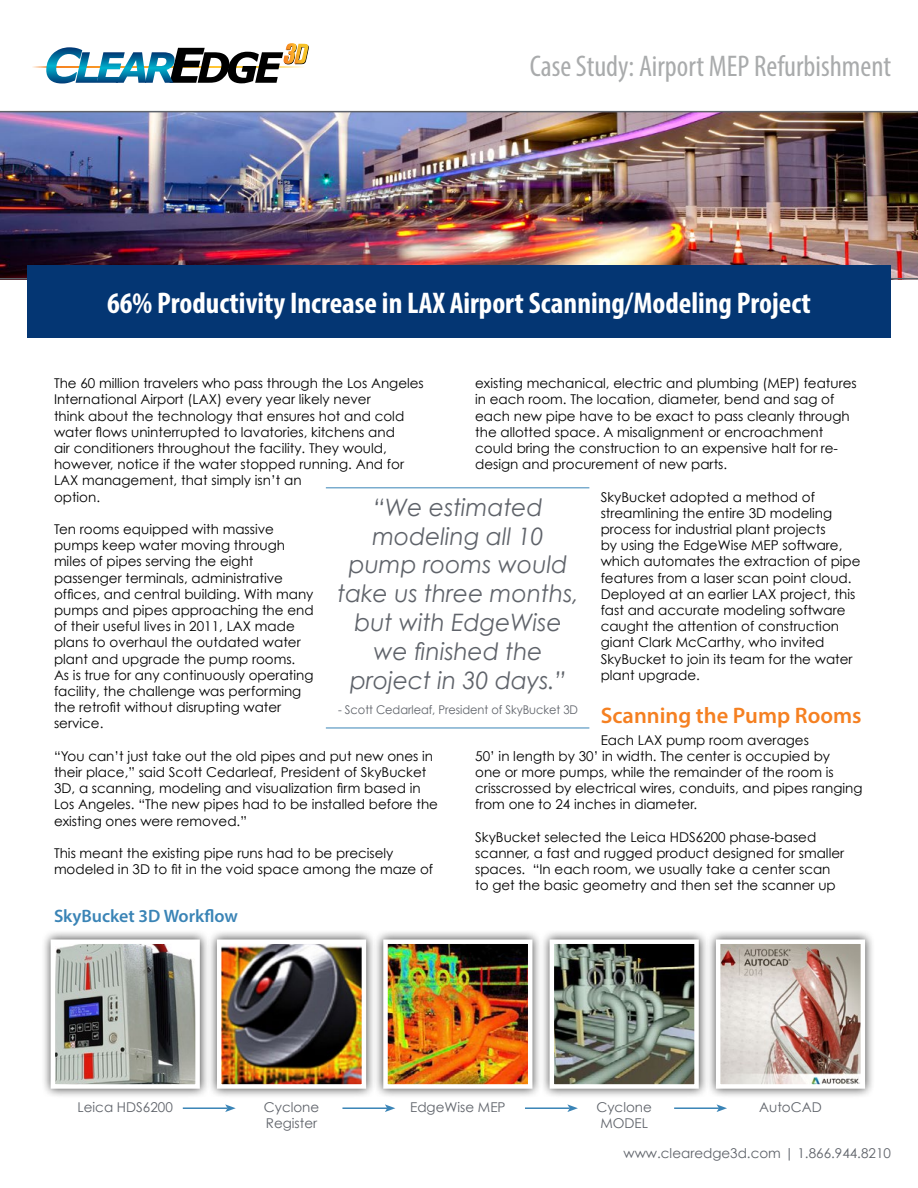
<style>
.page{position:relative;width:918px;height:1188px;background:#fff}
.page>*{position:absolute;margin:0;border:0;box-sizing:border-box;transform-origin:0 0}
.t1{font:700 condensed 30px "Myriad Pro";color:#fff}
.t2{font:condensed 30px "Myriad Pro";color:#a9abac}
.t3{font:italic 24px/28.8px "Century Gothic";color:#5f636a;text-align:center}
.t4{font:600 22.5px "Myriad Pro";color:#f58021}
.t5{font:600 18px "Myriad Pro";color:#3a84b6}
.t6{font:13.5px/16.2px "Century Gothic";color:#000}
.t7{font:13.5px/16.2px "Century Gothic";color:#5f636a}
.t8{font:12px "Century Gothic";letter-spacing:-.005em;color:#5f636a;scale:.95 1}
</style>
<div class="page">
<img style="left:0;top:112px;width:918px;height:166px">
<hr style="left:0;top:278px;width:918px;height:1px;background:#5f636a">
<svg style="left:33px;top:67px;width:13px;height:1px"></svg>
<svg style="left:46px;top:43px;width:263px;height:40px"></svg>
<div style="left:27px;top:266px;width:864px;height:72px;background:#043673"></div>
<hr style="left:0;top:111px;width:918px;height:1px;background:#5f636a">
<div style="left:41px;top:930px;width:169px;height:169px;background:#000;opacity:.75"></div>
<img style="left:56px;top:944px;width:139px;height:140px">
<div style="left:51px;top:939px;width:149px;height:150px;border:4px solid #fff"></div>
<div style="left:207px;top:930px;width:169px;height:169px;background:#000;opacity:.75"></div>
<img style="left:222px;top:944px;width:139px;height:140px">
<div style="left:217px;top:939px;width:149px;height:150px;border:4px solid #fff"></div>
<div style="left:374px;top:930px;width:168px;height:169px;background:#000;opacity:.75"></div>
<img style="left:388px;top:944px;width:139px;height:140px">
<div style="left:383px;top:939px;width:149px;height:150px;border:4px solid #fff"></div>
<div style="left:540px;top:930px;width:169px;height:169px;background:#000;opacity:.75"></div>
<img style="left:555px;top:944px;width:139px;height:140px">
<div style="left:550px;top:939px;width:149px;height:150px;border:4px solid #fff"></div>
<div style="left:706px;top:930px;width:169px;height:169px;background:#000;opacity:.75"></div>
<img style="left:721px;top:944px;width:139px;height:140px">
<div style="left:716px;top:939px;width:149px;height:150px;border:4px solid #fff"></div>
<hr style="left:183px;top:1107px;width:45px;height:2px;background:#3a84b6">
<svg style="left:225px;top:1104px;width:11px;height:8px"></svg>
<hr style="left:342px;top:1107px;width:45px;height:2px;background:#3a84b6">
<svg style="left:385px;top:1104px;width:10px;height:8px"></svg>
<hr style="left:525px;top:1107px;width:45px;height:2px;background:#3a84b6">
<svg style="left:567px;top:1104px;width:11px;height:8px"></svg>
<hr style="left:674px;top:1107px;width:45px;height:2px;background:#3a84b6">
<svg style="left:717px;top:1104px;width:10px;height:8px"></svg>
<hr style="left:326px;top:488px;width:263px;height:1px;background:#3a84b6">
<hr style="left:326px;top:728px;width:263px;height:1px;background:#3a84b6">
<h1 class="t2" style="left:530px;top:48px;width:363px">Case Study: Airport MEP Refurbishment</h1>
<h1 class="t1" style="left:107px;top:284px;width:705px">66% Productivity Increase in LAX Airport Scanning/Modeling Project</h1>
<p class="t6" style="left:475px;top:375px;width:383px">existing mechanical, electric and plumbing (MEP) features in each room. The location, diameter, bend and sag of each new pipe have to be exact to pass cleanly through the allotted space. A misalignment or encroachment could bring the construction to an expensive halt for re&shy;design and procurement of new parts.</p>
<p class="t6" style="left:601px;top:488px;width:261px">SkyBucket adopted a method of streamlining the entire 3D modeling process for industrial plant projects<br>by using the EdgeWise MEP software, which automates the extraction of pipe features from a laser scan point cloud.<br>Deployed at an earlier LAX project, this fast and accurate modeling software caught the attention of construction giant Clark McCarthy, who invited SkyBucket to join its team for the water plant upgrade.</p>
<h3 class="t4" style="left:601px;top:701px;width:263px">Scanning the Pump Rooms</h3>
<p class="t6" style="left:475px;top:731px;width:389px;text-indent:125px">Each LAX pump room averages<br>50’ in length by 30’ in width. The center is occupied by<br>one or more pumps, while the remainder of the room is crisscrossed by electrical wires, conduits, and pipes ranging from one to 24 inches in diameter.</p>
<p class="t6" style="left:475px;top:829px;width:371px">SkyBucket selected the Leica HDS6200 phase-based scanner, a fast and rugged product designed for smaller spaces. “In each room, we usually take a center scan to get the basic geometry and then set the scanner up</p>
<p class="t6" style="left:54px;top:375px;width:371px">The 60 million travelers who pass through the Los Angeles International Airport (LAX) every year likely never<br>think about the technology that ensures hot and cold water flows uninterrupted to lavatories, kitchens and<br>air conditioners throughout the facility. They would, however, notice if the water stopped running. And for LAX management, that simply isn’t an<br>option.</p>
<p class="t6" style="left:54px;top:521px;width:261px">Ten rooms equipped with massive pumps keep water moving through miles of pipes serving the eight passenger terminals, administrative offices, and central building. With many pumps and pipes approaching the end of their useful lives in 2011, LAX made plans to overhaul the outdated water plant and upgrade the pump rooms.<br>As is true for any continuously operating facility, the challenge was performing the retrofit without disrupting water service.</p>
<p class="t6" style="left:54px;top:748px;width:386px">“You can’t just take out the old pipes and put new ones in their place,” said Scott Cedarleaf, President of SkyBucket 3D, a scanning, modeling and visualization firm based in Los Angeles. “The new pipes had to be installed before the existing ones were removed.”</p>
<p class="t6" style="left:54px;top:845px;width:381px">This meant the existing pipe runs had to be precisely modeled in 3D to fit in the void space among the maze of</p>
<h2 class="t3" style="left:337px;top:492px;width:243px">“We estimated modeling all 10 pump rooms would take us three months, but with EdgeWise we finished the project in 30 days.”</h2>
<p class="t8" style="left:338px;top:702px;width:254px">- Scott Cedarleaf, President of SkyBucket 3D</p>
<h3 class="t5" style="left:54px;top:905px;width:185px">SkyBucket 3D Workflow</h3>
<p class="t7" style="left:78px;top:1099px;width:97px">Leica HDS6200</p>
<p class="t7" style="left:264px;top:1099px;width:57px">Cyclone<br>Register</p>
<p class="t7" style="left:410px;top:1099px;width:97px">EdgeWise MEP</p>
<p class="t7" style="left:596px;top:1099px;width:57px">Cyclone<br>MODEL</p>
<p class="t7" style="left:759px;top:1099px;width:64px">AutoCAD</p>
<p class="t7" style="left:624px;top:1145px;width:269px">www.clearedge3d.com | 1.866.944.8210</p>
</div>
